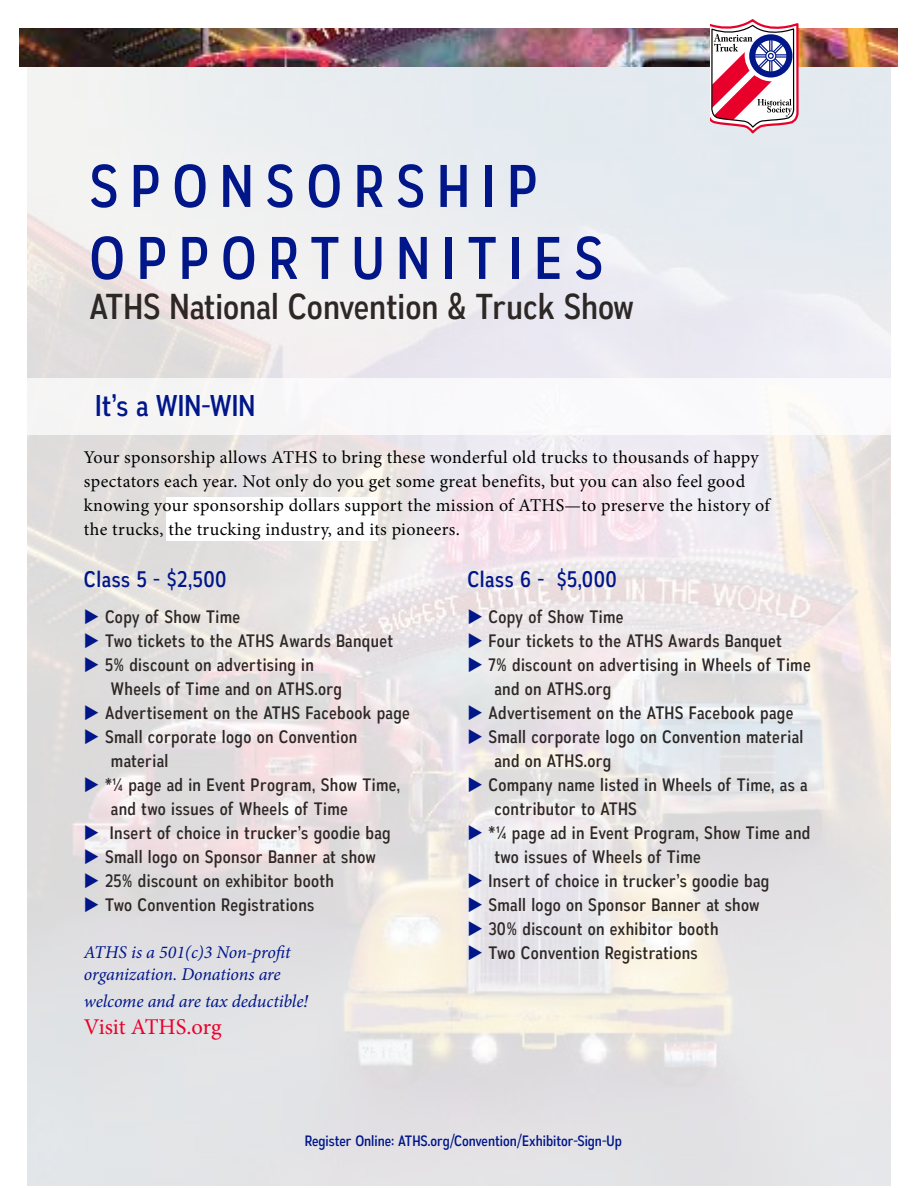
<style>
.page{position:relative;width:918px;height:1188px;background:#fff}
.page>*{position:absolute;margin:0;border:0;box-sizing:border-box;transform-origin:0 0}
.t1{font:60px/72px "Autoradiographic Rg";letter-spacing:.2em;color:#001689}
.t2{font:36px "Autoradiographic Rg";color:#2d2725}
.t3{font:30px "Autoradiographic Rg";color:#001689}
.t4{font:22.5px "Autoradiographic Rg";letter-spacing:.02em;color:#001689}
.t5{font:22.5px "Minion Pro";letter-spacing:-.01em;color:#ea002a}
.t6{font:18px/24px "Autoradiographic Rg";letter-spacing:.02em;color:#2d2725}
.t7{font:18px/24px "Minion Pro";letter-spacing:.015em;color:#000}
.t8{font:italic 18px/21.6px "Minion Pro";letter-spacing:-.01em;color:#001689}
.t9{font:15px "Autoradiographic Rg";color:#001689}
.s1{color:#001689}
</style>
<div class="page">
<img style="left:20px;top:28px;width:878px;height:39px">
<svg style="left:710px;top:19px;width:89px;height:115px"></svg>
<div style="left:27px;top:379px;width:877px;height:56px;background:#f9f8fa"></div>
<h1 class="t1" style="left:89px;top:151px;width:515px">SPONSORSHIP<br>OPPORTUNITIES</h1>
<h2 class="t2" style="left:89px;top:286px;width:546px">ATHS National Convention &amp; Truck Show</h2>
<h3 class="t3" style="left:95px;top:388px;width:162px">It’s a WIN-WIN</h3>
<p class="t7" style="left:84px;top:445px;width:688px">Your sponsorship allows ATHS to bring these wonderful old trucks to thousands of happy spectators each year. Not only do you get some great benefits, but you can also feel good knowing your sponsorship dollars support the mission of ATHS—to preserve the history of the trucks, the trucking industry, and its pioneers.</p>
<p class="t4" style="left:84px;top:566px;width:144px">Class 5 - $2,500</p>
<p class="t6" style="left:84px;top:605px;width:158px"><span class="s1">◆</span> Copy of Show Time</p>
<p class="t6" style="left:84px;top:629px;width:311px"><span class="s1">◆</span> Two tickets to the ATHS Awards Banquet</p>
<p class="t6" style="left:111px;top:653px;width:232px;text-indent:-27px"><span class="s1">◆</span> 5% discount on advertising in<br>Wheels of Time and on ATHS.org</p>
<p class="t6" style="left:84px;top:701px;width:328px"><span class="s1">◆</span> Advertisement on the ATHS Facebook page</p>
<p class="t6" style="left:111px;top:725px;width:248px;text-indent:-27px"><span class="s1">◆</span> Small corporate logo on Convention material</p>
<p class="t6" style="left:111px;top:773px;width:291px;text-indent:-27px"><span class="s1">◆</span> *¼ page ad in Event Program, Show Time, and two issues of Wheels of Time</p>
<p class="t6" style="left:84px;top:821px;width:308px"><span class="s1">◆</span> Insert of choice in trucker’s goodie bag</p>
<p class="t6" style="left:84px;top:845px;width:294px"><span class="s1">◆</span> Small logo on Sponsor Banner at show</p>
<p class="t6" style="left:84px;top:869px;width:252px"><span class="s1">◆</span> 25% discount on exhibitor booth</p>
<p class="t6" style="left:84px;top:893px;width:232px"><span class="s1">◆</span> Two Convention Registrations</p>
<p class="t8" style="left:84px;top:942px;width:208px">ATHS is a 501(c)3 Non-profit organization. Donations are</p>
<p class="t8" style="left:84px;top:990px;width:226px">welcome and are tax deductible!</p>
<p class="t5" style="left:84px;top:1012px;width:139px">Visit ATHS.org</p>
<p class="t4" style="left:467px;top:566px;width:151px">Class 6 - $5,000</p>
<p class="t6" style="left:467px;top:605px;width:158px"><span class="s1">◆</span> Copy of Show Time</p>
<p class="t6" style="left:467px;top:629px;width:316px"><span class="s1">◆</span> Four tickets to the ATHS Awards Banquet</p>
<p class="t6" style="left:494px;top:653px;width:318px;text-indent:-27px"><span class="s1">◆</span> 7% discount on advertising in Wheels of Time and on ATHS.org</p>
<p class="t6" style="left:467px;top:701px;width:328px"><span class="s1">◆</span> Advertisement on the ATHS Facebook page</p>
<p class="t6" style="left:494px;top:725px;width:311px;text-indent:-27px"><span class="s1">◆</span> Small corporate logo on Convention material and on ATHS.org</p>
<p class="t6" style="left:494px;top:773px;width:315px;text-indent:-27px"><span class="s1">◆</span> Company name listed in Wheels of Time, as a contributor to ATHS</p>
<p class="t6" style="left:494px;top:821px;width:317px;text-indent:-27px"><span class="s1">◆</span> *¼ page ad in Event Program, Show Time and two issues of Wheels of Time</p>
<p class="t6" style="left:467px;top:869px;width:303px"><span class="s1">◆</span> Insert of choice in trucker’s goodie bag</p>
<p class="t6" style="left:467px;top:893px;width:294px"><span class="s1">◆</span> Small logo on Sponsor Banner at show</p>
<p class="t6" style="left:467px;top:917px;width:253px"><span class="s1">◆</span> 30% discount on exhibitor booth</p>
<p class="t6" style="left:467px;top:941px;width:232px"><span class="s1">◆</span> Two Convention Registrations</p>
<p class="t9" style="left:305px;top:1132px;width:319px">Register Online: ATHS.org/Convention/Exhibitor-Sign-Up</p>
</div>
